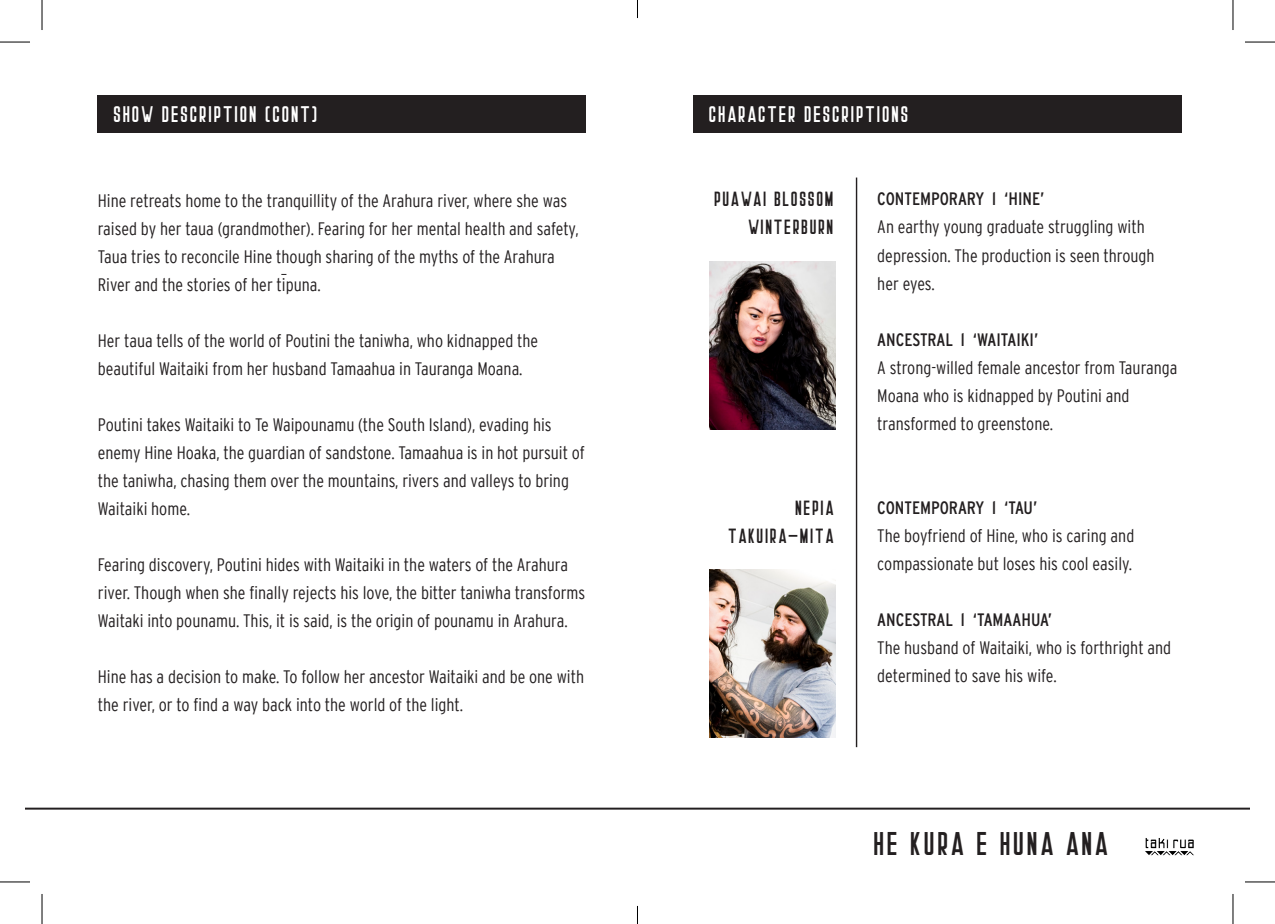
<style>
.page{position:relative;width:1275px;height:924px;background:#fff}
.page>*{position:absolute;margin:0;border:0;box-sizing:border-box;transform-origin:0 0}
.t1{font:32px "Stockport";color:#231f20}
.t2{font:22px "Stockport";color:#fff}
.t3{font:20px/28px "Stockport";color:#231f20;text-align:right}
.t4{font:300 condensed 18px/28px "Interstate";color:#231f20}
.t5{font:condensed 18px "Interstate";color:#231f20}
</style>
<div class="page">
<div style="left:693px;top:95px;width:488px;height:38px;background:#231f20"></div>
<hr style="left:856px;top:177px;width:1px;height:569px;background:#231f20">
<div style="left:98px;top:95px;width:488px;height:38px;background:#231f20"></div>
<hr style="left:25px;top:807px;width:1225px;height:2px;background:#231f20">
<img style="left:1145px;top:838px;width:49px;height:17px">
<img style="left:709px;top:262px;width:126px;height:167px">
<img style="left:709px;top:569px;width:126px;height:168px">
<hr style="left:0;top:42px;width:30px;height:1px;background:#000">
<hr style="left:1245px;top:42px;width:30px;height:1px;background:#000">
<hr style="left:0;top:881px;width:30px;height:1px;background:#000">
<hr style="left:1245px;top:881px;width:30px;height:1px;background:#000">
<hr style="left:42px;top:0;width:1px;height:30px;background:#000">
<hr style="left:42px;top:893px;width:1px;height:30px;background:#000">
<hr style="left:1232px;top:0;width:1px;height:30px;background:#000">
<hr style="left:1232px;top:893px;width:1px;height:30px;background:#000">
<svg style="left:637px;top:0;width:1px;height:18px"></svg>
<svg style="left:637px;top:905px;width:1px;height:18px"></svg>
<p class="t2" style="left:114px;top:102px;width:207px">SHOW DESCRIPTION (CONT)</p>
<p class="t2" style="left:709px;top:102px;width:203px">CHARACTER DESCRIPTIONS</p>
<p class="t4" style="left:98px;top:186px;width:482px">Hine retreats home to the tranquillity of the Arahura river, where she was raised by her taua (grandmother). Fearing for her mental health and safety, Taua tries to reconcile Hine though sharing of the myths of the Arahura River and the stories of her tipuna.</p>
<p class="t4" style="left:98px;top:326px;width:442px">Her taua tells of the world of Poutini the taniwha, who kidnapped the beautiful Waitaiki from her husband Tamaahua in Tauranga Moana.</p>
<p class="t4" style="left:98px;top:410px;width:488px">Poutini takes Waitaiki to Te Waipounamu (the South Island), evading his enemy Hine Hoaka, the guardian of sandstone. Tamaahua is in hot pursuit of the taniwha, chasing them over the mountains, rivers and valleys to bring Waitaiki home.</p>
<p class="t4" style="left:98px;top:550px;width:489px">Fearing discovery, Poutini hides with Waitaiki in the waters of the Arahura river. Though when she finally rejects his love, the bitter taniwha transforms<br>Waitaki into pounamu. This, it is said, is the origin of pounamu in Arahura.</p>
<p class="t4" style="left:98px;top:662px;width:488px">Hine has a decision to make. To follow her ancestor Waitaiki and be one with the river, or to find a way back into the world of the light.</p>
<p class="t3" style="left:714px;top:185px;width:123px">PUAWAI BLOSSOM<br>WINTERBURN</p>
<p class="t3" style="left:729px;top:493px;width:108px">NEPIA<br>TAKUIRA-MITA</p>
<p class="t5" style="left:877px;top:189px;width:169px">CONTEMPORARY l ‘HINE’</p>
<p class="t4" style="left:877px;top:213px;width:279px">An earthy young graduate struggling with depression. The production is seen through her eyes.</p>
<p class="t5" style="left:877px;top:329px;width:162px">ANCESTRAL l ‘WAITAIKI’</p>
<p class="t4" style="left:877px;top:353px;width:302px">A strong-willed female ancestor from Tauranga<br>Moana who is kidnapped by Poutini and transformed to greenstone.</p>
<p class="t5" style="left:877px;top:497px;width:162px">CONTEMPORARY l ‘TAU’</p>
<p class="t4" style="left:877px;top:521px;width:258px">The boyfriend of Hine, who is caring and compassionate but loses his cool easily.</p>
<p class="t5" style="left:877px;top:609px;width:176px">ANCESTRAL l ‘TAMAAHUA’</p>
<p class="t4" style="left:877px;top:633px;width:295px">The husband of Waitaiki, who is forthright and determined to save his wife.</p>
<p class="t1" style="left:874px;top:825px;width:238px">HE KURA E HUNA ANA</p>
</div>
